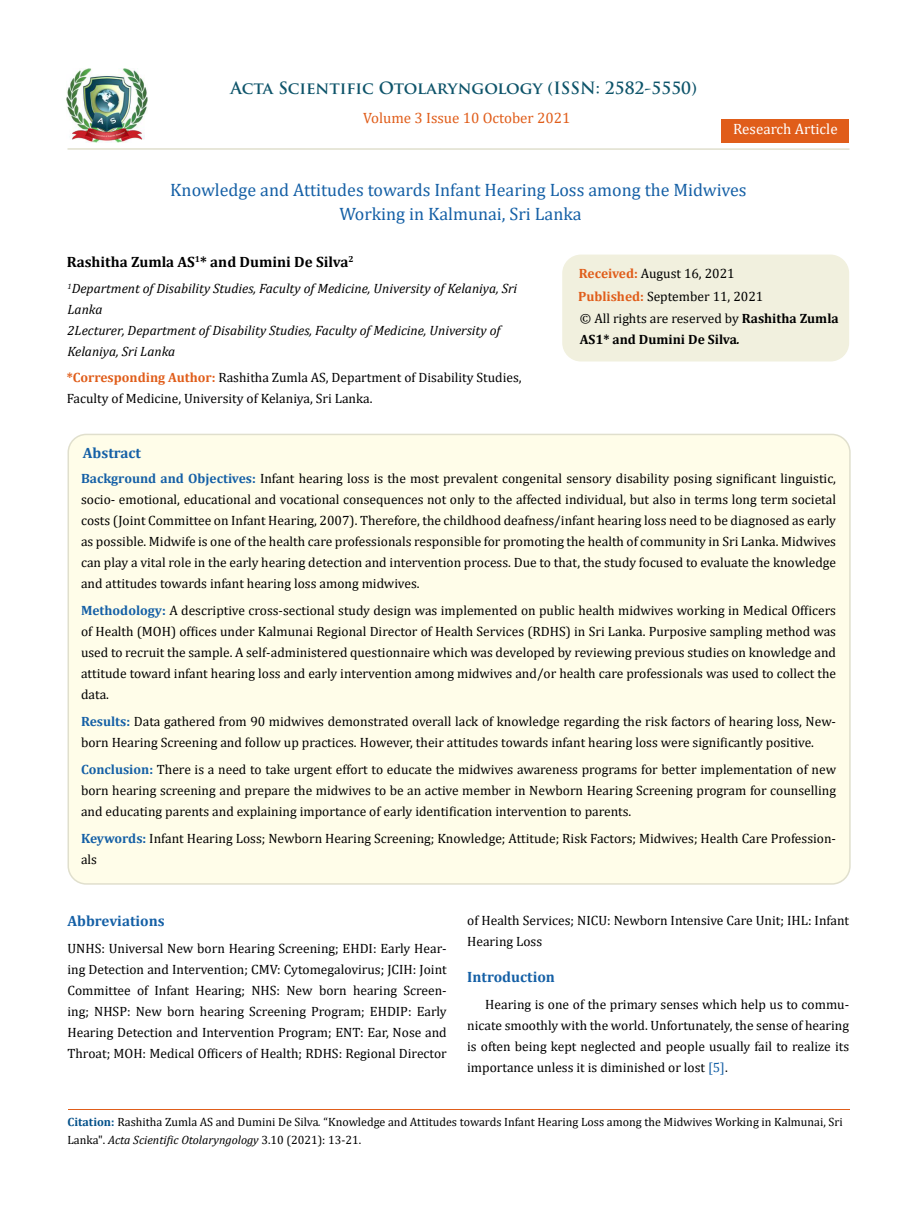
<style>
.page{position:relative;width:917px;height:1206px;background:#fff}
.page>*{position:absolute;margin:0;border:0;box-sizing:border-box;transform-origin:0 0}
.t1{font:18px/24px "Cambria";color:#1560a6;text-align:center}
.t2{font:700 16.5px "Trajan Pro";color:#0e546a}
.t3{font:700 15px "Cambria";color:#000}
.t4{font:700 15px "Cambria";color:#1560a6}
.t5{font:15px "Cambria";color:#e05d1a}
.t6{font:15px "Cambria";color:#fff}
.t7{font:13.5px/21px "Cambria";color:#000}
.t8{font:italic 13.5px/21px "Cambria";color:#000}
.t9{font:700 13.5px/21px "Cambria";color:#000}
.t10{font:12px/18px "Cambria";color:#000}
.s1{font-weight:700;color:#e05d1a}
.s2{font-weight:400}
.s3{font-style:italic}
.s4{font-weight:700;color:#1560a6}
.s5{color:#1560a6}
.s6{font-weight:700;color:#035089}
</style>
<div class="page">
<img style="left:67px;top:68px;width:80px;height:74px">
<div style="left:721px;top:119px;width:128px;height:23px;background:#e05d1a"></div>
<div style="left:563px;top:255px;width:285px;height:106px;background:#f1f0de;border-radius:18px"></div>
<div style="left:562px;top:255px;width:287px;height:107px;border:2px solid #f1f0de;border-radius:18px"></div>
<div style="left:68px;top:434px;width:781px;height:450px;background:#fffde9;border-radius:18px"></div>
<div style="left:67px;top:434px;width:783px;height:451px;border:2px solid #e0dfcd;border-radius:18px"></div>
<hr style="left:68px;top:1109px;width:781px;height:1px;background:#e05d1a">
<hr style="left:67px;top:148px;width:782px;height:2px;background:#e0dfcd">
<p class="t2" style="left:230px;top:77px;width:468px">Acta Scientific Otolaryngology (ISSN: 2582-5550)</p>
<p class="t5" style="left:363px;top:109px;width:209px">Volume 3 Issue 10 October 2021</p>
<p class="t6" style="left:733px;top:120px;width:106px">Research Article</p>
<h1 class="t1" style="left:170px;top:178px;width:578px">Knowledge and Attitudes towards Infant Hearing Loss among the Midwives<br>Working in Kalmunai, Sri Lanka</h1>
<p class="t3" style="left:67px;top:251px;width:288px">Rashitha Zumla AS<sup>1</sup>* and Dumini De Silva<sup>2</sup></p>
<p class="t8" style="left:67px;top:278px;width:451px"><sup>1</sup>Department of Disability Studies, Faculty of Medicine, University of Kelaniya, Sri Lanka<br>2Lecturer, Department of Disability Studies, Faculty of Medicine, University of Kelaniya, Sri Lanka</p>
<p class="t7" style="left:67px;top:367px;width:456px"><span class="s1">*Corresponding Author:</span> Rashitha Zumla AS, Department of Disability Studies,<br>Faculty of Medicine, University of Kelaniya, Sri Lanka.</p>
<p class="t7" style="left:578px;top:262px;width:187px;line-height:23px"><span class="s1">Received:</span> August 16, 2021<br><span class="s1">Published:</span> September 11, 2021</p>
<p class="t9" style="left:580px;top:308px;width:260px"><span class="s2">© All rights are reserved by</span> Rashitha Zumla<br>AS1* and Dumini De Silva<span class="s3">.</span></p>
<p class="t4" style="left:83px;top:442px;width:60px">Abstract</p>
<p class="t7" style="left:81px;top:468px;width:756px;text-align:justify"><span class="s4">Background and Objectives:</span> Infant hearing loss is the most prevalent congenital sensory disability posing significant linguistic, socio- emotional, educational and vocational consequences not only to the affected individual, but also in terms long term societal costs (Joint Committee on Infant Hearing, 2007). Therefore, the childhood deafness/infant hearing loss need to be diagnosed as early as possible. Midwife is one of the health care professionals responsible for promoting the health of community in Sri Lanka. Midwives can play a vital role in the early hearing detection and intervention process. Due to that, the study focused to evaluate the knowledge and attitudes towards infant hearing loss among midwives.</p>
<p class="t7" style="left:81px;top:600px;width:756px;text-align:justify"><span class="s4">Methodology:</span> A descriptive cross-sectional study design was implemented on public health midwives working in Medical Officers of Health (MOH) offices under Kalmunai Regional Director of Health Services (RDHS) in Sri Lanka. Purposive sampling method was used to recruit the sample. A self-administered questionnaire which was developed by reviewing previous studies on knowledge and attitude toward infant hearing loss and early intervention among midwives and/or health care professionals was used to collect the data.</p>
<p class="t7" style="left:81px;top:711px;width:756px"><span class="s4">Results:</span> Data gathered from 90 midwives demonstrated overall lack of knowledge regarding the risk factors of hearing loss, New&shy;born Hearing Screening and follow up practices. However, their attitudes towards infant hearing loss were significantly positive.</p>
<p class="t7" style="left:81px;top:759px;width:756px;text-align:justify"><span class="s4">Conclusion:</span> There is a need to take urgent effort to educate the midwives awareness programs for better implementation of new born hearing screening and prepare the midwives to be an active member in Newborn Hearing Screening program for counselling and educating parents and explaining importance of early identification intervention to parents.</p>
<p class="t7" style="left:81px;top:828px;width:756px"><span class="s4">Keywords:</span> Infant Hearing Loss; Newborn Hearing Screening; Knowledge; Attitude; Risk Factors; Midwives; Health Care Profession&shy;als</p>
<p class="t4" style="left:67px;top:911px;width:99px">Abbreviations</p>
<p class="t7" style="left:67px;top:938px;width:381px;text-align:justify">UNHS: Universal New born Hearing Screening; EHDI: Early Hear&shy;ing Detection and Intervention; CMV: Cytomegalovirus; JCIH: Joint Committee of Infant Hearing; NHS: New born hearing Screen&shy;ing; NHSP: New born hearing Screening Program; EHDIP: Early Hearing Detection and Intervention Program; ENT: Ear, Nose and Throat; MOH: Medical Officers of Health; RDHS: Regional Director</p>
<p class="t7" style="left:467px;top:910px;width:383px">of Health Services; NICU: Newborn Intensive Care Unit; IHL: Infant<br>Hearing Loss</p>
<p class="t4" style="left:467px;top:966px;width:89px">Introduction</p>
<p class="t7" style="left:467px;top:994px;width:383px;text-align:justify;text-indent:18px">Hearing is one of the primary senses which help us to commu&shy;nicate smoothly with the world. Unfortunately, the sense of hearing is often being kept neglected and people usually fail to realize its importance unless it is diminished or lost <span class="s5">[5]</span>.</p>
<p class="t10" style="left:68px;top:1113px;width:776px"><span class="s6">Citation:</span> Rashitha Zumla AS and Dumini De Silva<span class="s3">.</span> “Knowledge and Attitudes towards Infant Hearing Loss among the Midwives Working in Kalmunai, Sri<br>Lanka". <span class="s3">Acta Scientific Otolaryngology</span> 3.10 (2021): 13-21.</p>
</div>
